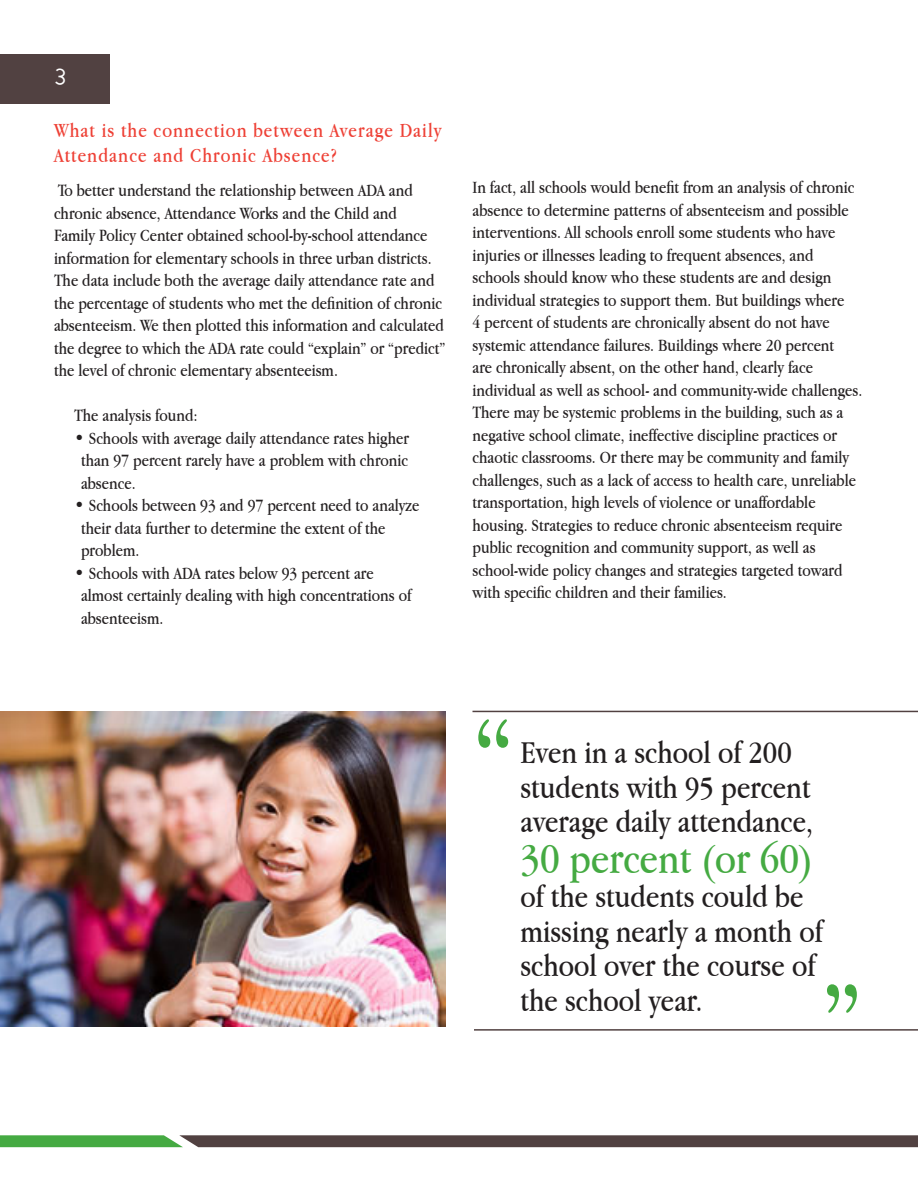
<style>
.page{position:relative;width:918px;height:1188px;background:#fff}
.page>*{position:absolute;margin:0;border:0;box-sizing:border-box;transform-origin:0 0}
.t1{font:120px "Apple Garamond";color:#45aa42}
.t2{font:45px "Apple Garamond";color:#45aa42}
.t3{font:33px/34.5px "Apple Garamond";color:#231f20}
.t4{font:24px "New Cicle Gordita";color:#fff}
.t5{font:21px/25.2px "Apple Garamond";letter-spacing:.05em;color:#ee4035}
.t6{font:18px/22.5px "Apple Garamond";color:#231f20}
</style>
<div class="page">
<div style="left:0;top:54px;width:110px;height:50px;background:#514141"></div>
<hr style="left:472px;top:711px;width:446px;height:1px;background:#514141">
<hr style="left:474px;top:1029px;width:444px;height:2px;background:#514141">
<svg style="left:0;top:1135px;width:918px;height:12px;background:#565c49"></svg>
<img style="left:0;top:712px;width:445px;height:314px">
<p class="t4" style="left:56px;top:64px;width:12px">3</p>
<p class="t5" style="left:54px;top:117px;width:389px">What is the connection between Average Daily<br>Attendance and Chronic Absence?</p>
<p class="t6" style="left:54px;top:179px;width:393px">To better understand the relationship between ADA and chronic absence, Attendance Works and the Child and<br>Family Policy Center obtained school-by-school attendance information for elementary schools in three urban districts.<br>The data include both the average daily attendance rate and the percentage of students who met the definition of chronic absenteeism. We then plotted this information and calculated the degree to which the ADA rate could “explain” or “predict” the level of chronic elementary absenteeism.</p>
<p class="t6" style="left:74px;top:404px;width:125px">The analysis found:</p>
<p class="t6" style="left:81px;top:426px;width:330px;text-align:justify;text-indent:-7px">• Schools with average daily attendance rates higher than 97 percent rarely have a problem with chronic absence.</p>
<p class="t6" style="left:81px;top:494px;width:340px;text-indent:-7px">• Schools between 93 and 97 percent need to analyze their data further to determine the extent of the problem.</p>
<p class="t6" style="left:81px;top:561px;width:332px;text-indent:-7px">• Schools with ADA rates below 93 percent are almost certainly dealing with high concentrations of absenteeism.</p>
<p class="t6" style="left:472px;top:176px;width:391px">In fact, all schools would benefit from an analysis of chronic absence to determine patterns of absenteeism and possible interventions. All schools enroll some students who have injuries or illnesses leading to frequent absences, and schools should know who these students are and design individual strategies to support them. But buildings where<br>4 percent of students are chronically absent do not have systemic attendance failures. Buildings where 20 percent<br>are chronically absent, on the other hand, clearly face individual as well as school- and community-wide challenges.<br>There may be systemic problems in the building, such as a negative school climate, ineffective discipline practices or chaotic classrooms. Or there may be community and family challenges, such as a lack of access to health care, unreliable transportation, high levels of violence or unaffordable housing. Strategies to reduce chronic absenteeism require public recognition and community support, as well as school-wide policy changes and strategies targeted toward with specific children and their families.</p>
<p class="t1" style="left:474px;top:687px;width:41px">“</p>
<p class="t3" style="left:520px;top:735px;width:294px">Even in a school of 200 students with 95 percent average daily attendance,</p>
<p class="t2" style="left:520px;top:831px;width:294px">30 percent (or 60)</p>
<p class="t3" style="left:520px;top:879px;width:304px">of the students could be missing nearly a month of school over the course of the school year.</p>
<p class="t1" style="left:822px;top:952px;width:41px">”</p>
</div>
